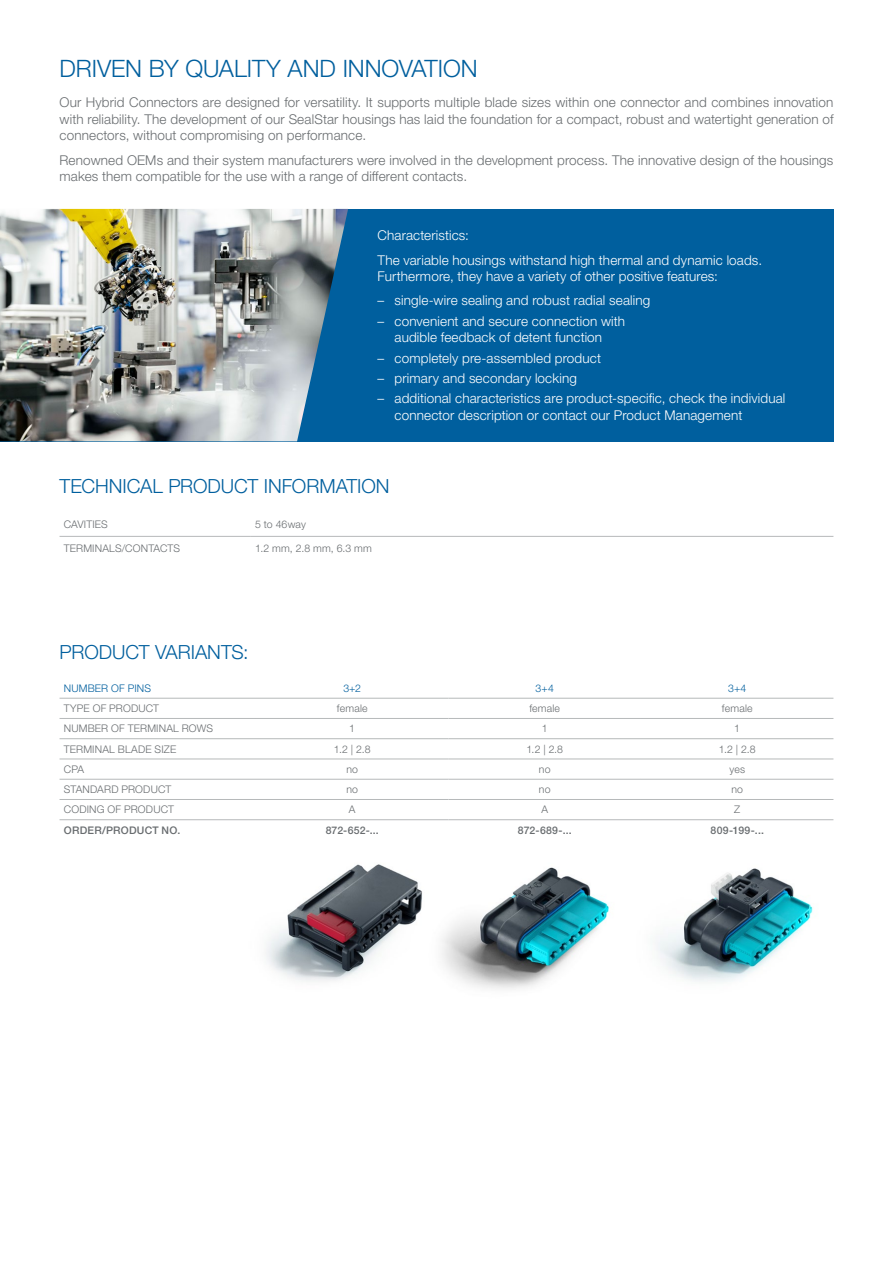
<style>
.page{position:relative;width:893px;height:1263px;background:#fff}
.page>*{position:absolute;margin:0;border:0;box-sizing:border-box;transform-origin:0 0}
.t1{font:300 24px "Helvetica Neue LTW1 G";letter-spacing:-.005em;color:#005f9e}
.t2{font:300 19.5px "Helvetica Neue LTW1 G";letter-spacing:-.005em;color:#005f9e}
.t3{font:300 13.5px/16.2px "Helvetica Neue LTW1 G";letter-spacing:.01em;color:#686c6f;text-align:justify}
.t4{font:300 13.5px/16.2px "Helvetica Neue LTW1 G";letter-spacing:.01em;color:#fff}
.t5{font:300 10.5px "Helvetica Neue LTW1 G";letter-spacing:.02em;color:#686c6f}
.t6{font:500 10.5px "Helvetica Neue LTW1 G";letter-spacing:.02em;color:#686c6f}
.t7{font:300 10.5px "Helvetica Neue LTW1 G";letter-spacing:.02em;color:#005f9e}
</style>
<div class="page">
<div style="left:0;top:209px;width:833px;height:232px;background:#005f9e"></div>
<hr style="left:60px;top:536px;width:191px;height:1px;background:#b6b9ba">
<hr style="left:251px;top:536px;width:582px;height:1px;background:#b6b9ba">
<img style="left:657px;top:868px;width:156px;height:114px">
<img style="left:454px;top:867px;width:155px;height:122px">
<img style="left:266px;top:864px;width:188px;height:118px">
<hr style="left:60px;top:698px;width:196px;height:1px;background:#b6b9ba">
<hr style="left:256px;top:698px;width:192px;height:1px;background:#b6b9ba">
<hr style="left:448px;top:698px;width:193px;height:1px;background:#b6b9ba">
<hr style="left:641px;top:698px;width:192px;height:1px;background:#b6b9ba">
<hr style="left:60px;top:718px;width:196px;height:1px;background:#b6b9ba">
<hr style="left:256px;top:718px;width:192px;height:1px;background:#b6b9ba">
<hr style="left:448px;top:718px;width:193px;height:1px;background:#b6b9ba">
<hr style="left:641px;top:718px;width:192px;height:1px;background:#b6b9ba">
<hr style="left:60px;top:738px;width:196px;height:1px;background:#b6b9ba">
<hr style="left:256px;top:738px;width:192px;height:1px;background:#b6b9ba">
<hr style="left:448px;top:738px;width:193px;height:1px;background:#b6b9ba">
<hr style="left:641px;top:738px;width:192px;height:1px;background:#b6b9ba">
<hr style="left:60px;top:759px;width:196px;height:1px;background:#b6b9ba">
<hr style="left:256px;top:759px;width:192px;height:1px;background:#b6b9ba">
<hr style="left:448px;top:759px;width:193px;height:1px;background:#b6b9ba">
<hr style="left:641px;top:759px;width:192px;height:1px;background:#b6b9ba">
<hr style="left:60px;top:779px;width:196px;height:1px;background:#b6b9ba">
<hr style="left:256px;top:779px;width:192px;height:1px;background:#b6b9ba">
<hr style="left:448px;top:779px;width:193px;height:1px;background:#b6b9ba">
<hr style="left:641px;top:779px;width:192px;height:1px;background:#b6b9ba">
<hr style="left:60px;top:799px;width:196px;height:1px;background:#b6b9ba">
<hr style="left:256px;top:799px;width:192px;height:1px;background:#b6b9ba">
<hr style="left:448px;top:799px;width:193px;height:1px;background:#b6b9ba">
<hr style="left:641px;top:799px;width:192px;height:1px;background:#b6b9ba">
<hr style="left:60px;top:819px;width:196px;height:1px;background:#b6b9ba">
<hr style="left:256px;top:819px;width:192px;height:1px;background:#b6b9ba">
<hr style="left:448px;top:819px;width:193px;height:1px;background:#b6b9ba">
<hr style="left:641px;top:819px;width:192px;height:1px;background:#b6b9ba">
<img style="left:0;top:209px;width:348px;height:232px">
<h1 class="t1" style="left:60px;top:53px;width:420px">DRIVEN BY QUALITY AND INNOVATION</h1>
<p class="t3" style="left:60px;top:94px;width:775px">Our Hybrid Connectors are designed for versatility. It supports multiple blade sizes within one connector and combines innovation with reliability. The development of our SealStar housings has laid the foundation for a compact, robust and watertight generation of connectors, without compromising on performance.</p>
<p class="t3" style="left:60px;top:152px;width:775px">Renowned OEMs and their system manufacturers were involved in the development process. The innovative design of the housings makes them compatible for the use with a range of different contacts.</p>
<p class="t4" style="left:378px;top:223px;width:386px;line-height:24.8px">Characteristics:<br>The variable housings withstand high thermal and dynamic loads.</p>
<p class="t4" style="left:378px;top:268px;width:342px">Furthermore, they have a variety of other positive features:</p>
<p class="t4" style="left:378px;top:292px;width:274px">– single-wire sealing and robust radial sealing</p>
<p class="t4" style="left:378px;top:313px;width:249px;text-align:center">– convenient and secure connection with audible feedback of detent function</p>
<p class="t4" style="left:378px;top:350px;width:225px">– completely pre-assembled product</p>
<p class="t4" style="left:378px;top:370px;width:201px">– primary and secondary locking</p>
<p class="t4" style="left:395px;top:390px;width:392px;text-indent:-17px">– additional characteristics are product-specific, check the individual connector description or contact our Product Management</p>
<h2 class="t2" style="left:60px;top:474px;width:331px">TECHNICAL PRODUCT INFORMATION</h2>
<p class="t5" style="left:64px;top:518px;width:45px">CAVITIES</p>
<p class="t5" style="left:255px;top:518px;width:52px">5 to 46way</p>
<p class="t5" style="left:64px;top:542px;width:118px">TERMINALS/CONTACTS</p>
<p class="t5" style="left:255px;top:542px;width:118px">1.2 mm, 2.8 mm, 6.3 mm</p>
<h2 class="t2" style="left:60px;top:640px;width:191px">PRODUCT VARIANTS:</h2>
<p class="t7" style="left:64px;top:682px;width:89px">NUMBER OF PINS</p>
<p class="t7" style="left:343px;top:682px;width:19px">3+2</p>
<p class="t7" style="left:536px;top:682px;width:20px">3+4</p>
<p class="t7" style="left:728px;top:682px;width:20px">3+4</p>
<p class="t5" style="left:64px;top:702px;width:97px">TYPE OF PRODUCT</p>
<p class="t5" style="left:337px;top:702px;width:32px">female</p>
<p class="t5" style="left:529px;top:702px;width:32px">female</p>
<p class="t5" style="left:722px;top:702px;width:32px">female</p>
<p class="t5" style="left:64px;top:722px;width:151px">NUMBER OF TERMINAL ROWS</p>
<p class="t5" style="left:349px;top:722px;width:7px">1</p>
<p class="t5" style="left:542px;top:722px;width:7px">1</p>
<p class="t5" style="left:734px;top:722px;width:7px">1</p>
<p class="t5" style="left:64px;top:742px;width:114px">TERMINAL BLADE SIZE</p>
<p class="t5" style="left:334px;top:742px;width:38px">1.2 | 2.8</p>
<p class="t5" style="left:526px;top:742px;width:38px">1.2 | 2.8</p>
<p class="t5" style="left:719px;top:742px;width:38px">1.2 | 2.8</p>
<p class="t5" style="left:64px;top:763px;width:22px">CPA</p>
<p class="t5" style="left:346px;top:763px;width:13px">no</p>
<p class="t5" style="left:539px;top:763px;width:13px">no</p>
<p class="t5" style="left:729px;top:763px;width:17px">yes</p>
<p class="t5" style="left:64px;top:783px;width:109px">STANDARD PRODUCT</p>
<p class="t5" style="left:346px;top:783px;width:13px">no</p>
<p class="t5" style="left:539px;top:783px;width:13px">no</p>
<p class="t5" style="left:731px;top:783px;width:13px">no</p>
<p class="t5" style="left:64px;top:803px;width:112px">CODING OF PRODUCT</p>
<p class="t5" style="left:349px;top:803px;width:8px">A</p>
<p class="t5" style="left:541px;top:803px;width:8px">A</p>
<p class="t5" style="left:734px;top:803px;width:8px">Z</p>
<p class="t6" style="left:64px;top:823px;width:118px">ORDER/PRODUCT NO.</p>
<p class="t6" style="left:326px;top:823px;width:55px">872-652-...</p>
<p class="t6" style="left:518px;top:823px;width:55px">872-689-...</p>
<p class="t6" style="left:711px;top:823px;width:55px">809-199-...</p>
</div>
